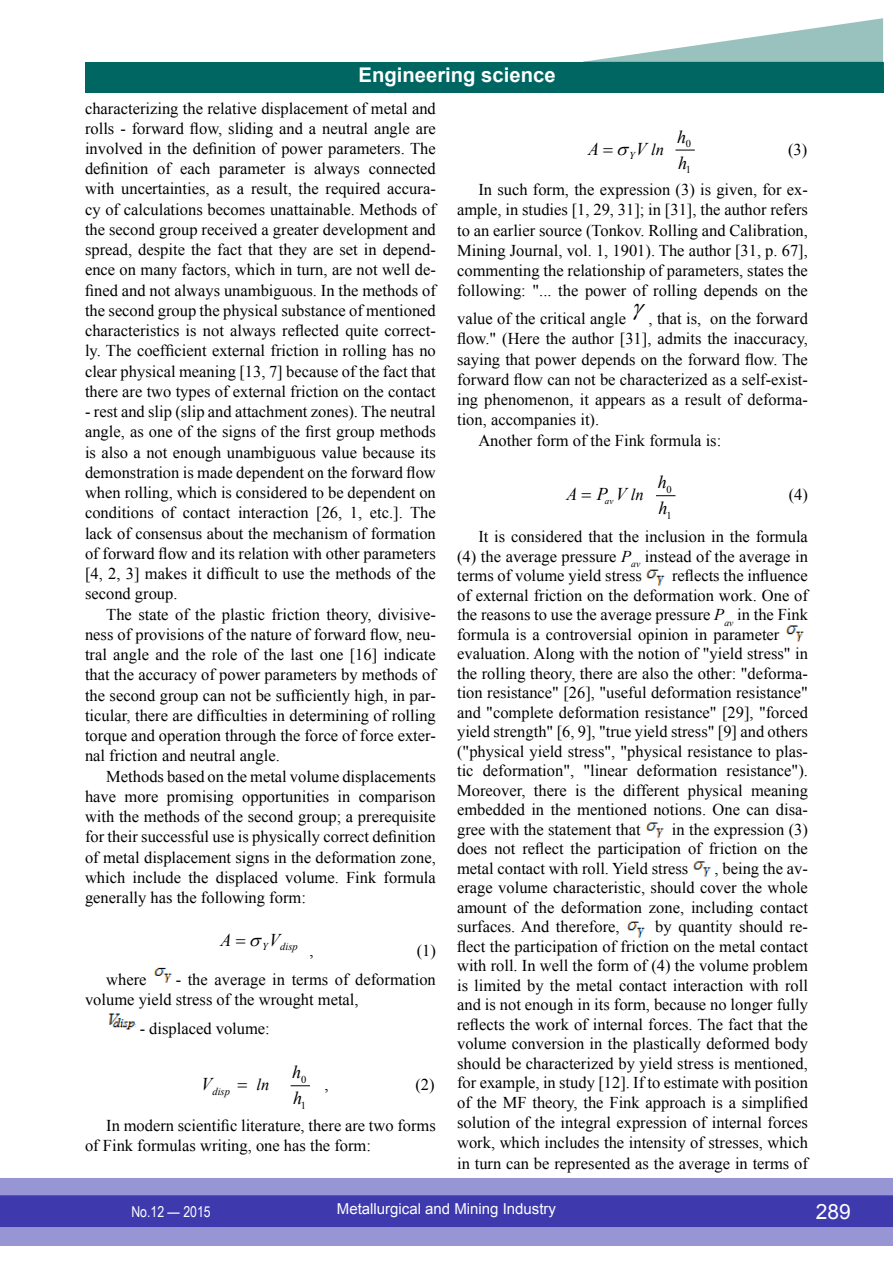
<style>
.page{position:relative;width:893px;height:1263px;background:#fff}
.page>*{position:absolute;margin:0;border:0;box-sizing:border-box;transform-origin:0 0}
.t1{font:21px "Arial";color:#fff}
.t2{font:700 20.25px "Arial";color:#fff}
.t3{font:italic 18px "Times New Roman";color:#000}
.t4{font:18px "Times New Roman";color:#000}
.t5{font:16.5px/20.2px "Times New Roman";color:#000;text-align:justify}
.t6{font:italic 16.5px "Times New Roman";color:#000}
.t7{font:15px "Arial";color:#fff}
.t8{font:15px "Arial Narrow";color:#fff}
.t9{font:italic 10.5px "Times New Roman";color:#000}
.t10{font:10.5px "Times New Roman";color:#000}
.t11{font:italic 9px "Times New Roman";color:#000}
.s1{font-style:normal;font-size:16.5px}
.s2{font-style:normal}
.s3{font-style:italic}
</style>
<div class="page">
<div style="left:0;top:1178px;width:893px;height:68px;background:#9795d3"></div>
<div style="left:0;top:1195px;width:893px;height:32px;background:#3e3aae;border:2px solid #3e3aae"></div>
<div style="left:85px;top:62px;width:798px;height:30px;background:#006661"></div>
<svg style="left:583px;top:18px;width:300px;height:44px"></svg>
<img style="left:154px;top:967px;width:18px;height:16px">
<img style="left:108px;top:1013px;width:28px;height:17px">
<svg style="left:291px;top:1085px;width:19px;height:1px"></svg>
<svg style="left:676px;top:150px;width:18px;height:1px"></svg>
<svg style="left:656px;top:495px;width:19px;height:1px"></svg>
<img style="left:646px;top:569px;width:19px;height:17px">
<img style="left:786px;top:626px;width:18px;height:16px">
<img style="left:646px;top:822px;width:18px;height:16px">
<img style="left:693px;top:861px;width:18px;height:16px">
<img style="left:627px;top:921px;width:18px;height:17px">
<p class="t2" style="left:359px;top:61px;width:198px">Engineering science</p>
<p class="t5" style="left:85px;top:98px;width:352px">characterizing the relative displacement of metal and rolls - forward flow, sliding and a neutral angle are involved in the definition of power parameters. The definition of each parameter is always connected with uncertainties, as a result, the required accura&shy;cy of calculations becomes unattainable. Methods of the second group received a greater development and spread, despite the fact that they are set in depend&shy;ence on many factors, which in turn, are not well de&shy;fined and not always unambiguous. In the methods of the second group the physical substance of mentioned characteristics is not always reflected quite correct&shy;ly. The coefficient external friction in rolling has no clear physical meaning [13, 7] because of the fact that there are two types of external friction on the contact</p>
<p class="t5" style="left:85px;top:401px;width:352px">- rest and slip (slip and attachment zones). The neutral angle, as one of the signs of the first group methods is also a not enough unambiguous value because its demonstration is made dependent on the forward flow when rolling, which is considered to be dependent on conditions of contact interaction [26, 1, etc.]. The lack of consensus about the mechanism of formation of forward flow and its relation with other parameters [4, 2, 3] makes it difficult to use the methods of the second group.</p>
<p class="t5" style="left:85px;top:604px;width:352px;text-indent:21px">The state of the plastic friction theory, divisive&shy;ness of provisions of the nature of forward flow, neu&shy;tral angle and the role of the last one [16] indicate that the accuracy of power parameters by methods of the second group can not be sufficiently high, in par&shy;ticular, there are difficulties in determining of rolling torque and operation through the force of force exter&shy;nal friction and neutral angle.</p>
<p class="t5" style="left:85px;top:766px;width:352px;text-indent:21px">Methods based on the metal volume displacements have more promising opportunities in comparison with the methods of the second group; a prerequisite for their successful use is physically correct definition of metal displacement signs in the deformation zone, which include the displaced volume. Fink formula generally has the following form:</p>
<p class="t3" style="left:221px;top:927px;width:12px">A</p>
<p class="t9" style="left:262px;top:939px;width:53px">Y<sup>V</sup>disp <span class="s1">,</span></p>
<p class="t5" style="left:417px;top:940px;width:21px">(1)</p>
<p class="t5" style="left:106px;top:969px;width:42px">where</p>
<p class="t3" style="left:677px;top:124px;width:10px">h</p>
<p class="t10" style="left:686px;top:137px;width:7px">0</p>
<p class="t4" style="left:651px;top:136px;width:12px">ln</p>
<p class="t3" style="left:588px;top:136px;width:12px">A</p>
<p class="t9" style="left:629px;top:148px;width:19px">Y<sup>V</sup></p>
<p class="t5" style="left:788px;top:139px;width:21px">(3)</p>
<p class="t5" style="left:457px;top:179px;width:352px;text-indent:21px">In such form, the expression (3) is given, for ex&shy;ample, in studies [1, 29, 31]; in [31], the author refers to an earlier source (Tonkov. Rolling and Calibration, Mining Journal, vol. 1, 1901). The author [31, p. 67], commenting the relationship of parameters, states the following: "... the power of rolling depends on the</p>
<p class="t5" style="left:457px;top:308px;width:170px">value of the critical angle</p>
<p class="t5" style="left:648px;top:308px;width:161px">, that is, on the forward</p>
<p class="t5" style="left:457px;top:329px;width:352px">flow." (Here the author [31], admits the inaccuracy,</p>
<p class="t5" style="left:457px;top:349px;width:352px">saying that power depends on the forward flow. The</p>
<p class="t5" style="left:457px;top:369px;width:352px">forward flow can not be characterized as a self-exist-</p>
<p class="t5" style="left:457px;top:389px;width:352px">ing phenomenon, it appears as a result of deforma-</p>
<p class="t5" style="left:457px;top:410px;width:144px">tion, accompanies it).</p>
<p class="t5" style="left:478px;top:430px;width:244px">Another form of the Fink formula is:</p>
<p class="t6" style="left:651px;top:138px;width:14px">ln</p>
<p class="t3" style="left:678px;top:150px;width:10px">h</p>
<p class="t10" style="left:686px;top:163px;width:7px">1</p>
<p class="t3" style="left:658px;top:470px;width:10px">h</p>
<p class="t10" style="left:666px;top:482px;width:7px">0</p>
<p class="t3" style="left:566px;top:482px;width:77px">A P<sub>av</sub> V <span class="s2">ln</span></p>
<p class="t6" style="left:631px;top:483px;width:14px">ln</p>
<p class="t5" style="left:789px;top:484px;width:21px">(4)</p>
<p class="t5" style="left:457px;top:527px;width:352px;line-height:19.5px;text-indent:21px">It is considered that the inclusion in the formula (4) the average pressure <span class="s3">P</span><sub>av</sub> instead of the average in terms of volume yield stress</p>
<p class="t11" style="left:605px;top:495px;width:10px">av</p>
<p class="t3" style="left:659px;top:496px;width:10px">h</p>
<p class="t10" style="left:666px;top:508px;width:7px">1</p>
<p class="t5" style="left:457px;top:566px;width:352px;line-height:19.5px;text-align:left;text-indent:215px">reflects the influence of external friction on the deformation work. One of the reasons to use the average pressure <span class="s3">P</span><sub>av</sub> in the Fink formula is a controversial opinion in parameter evaluation. Along with the notion of "yield stress" in the rolling theory, there are also the other: "deforma&shy;tion resistance" [26], "useful deformation resistance" and "complete deformation resistance" [29], "forced yield strength" [6, 9], "true yield stress" [9] and others ("physical yield stress", "physical resistance to plas&shy;tic deformation", "linear deformation resistance").<br>Moreover, there is the different physical meaning embedded in the mentioned notions. One can disa&shy;gree with the statement that</p>
<p class="t5" style="left:457px;top:819px;width:352px;line-height:19.5px;text-indent:215px">in the expression (3) does not reflect the participation of friction on the metal contact with roll. Yield stress</p>
<p class="t5" style="left:457px;top:858px;width:352px;line-height:19.5px;text-indent:257px">, being the av&shy;erage volume characteristic, should cover the whole amount of the deformation zone, including contact surfaces. And therefore,</p>
<p class="t5" style="left:457px;top:917px;width:352px;line-height:19.6px;text-indent:198px">by quantity should re&shy;flect the participation of friction on the metal contact with roll. In well the form of (4) the volume problem is limited by the metal contact interaction with roll and is not enough in its form, because no longer fully reflects the work of internal forces. The fact that the volume conversion in the plastically deformed body should be characterized by yield stress is mentioned, for example, in study [12]. If to estimate with position of the MF theory, the Fink approach is a simplified solution of the integral expression of internal forces work, which includes the intensity of stresses, which in turn can be represented as the average in terms of</p>
<p class="t5" style="left:85px;top:969px;width:352px;text-indent:91px">- the average in terms of deformation volume yield stress of the wrought metal,</p>
<p class="t5" style="left:140px;top:1018px;width:132px">- displaced volume:</p>
<p class="t3" style="left:292px;top:1060px;width:10px">h</p>
<p class="t10" style="left:301px;top:1072px;width:7px">0</p>
<p class="t4" style="left:266px;top:1072px;width:12px">ln</p>
<p class="t9" style="left:201px;top:1084px;width:62px"><sup>V</sup>disp <sup>V</sup></p>
<p class="t5" style="left:325px;top:1074px;width:6px">,</p>
<p class="t5" style="left:415px;top:1074px;width:21px">(2)</p>
<p class="t5" style="left:85px;top:1115px;width:352px;text-indent:21px">In modern scientific literature, there are two forms of Fink formulas writing, one has the form:</p>
<p class="t6" style="left:257px;top:1073px;width:14px">ln</p>
<p class="t3" style="left:293px;top:1086px;width:10px">h</p>
<p class="t10" style="left:301px;top:1098px;width:7px">1</p>
<p class="t8" style="left:131px;top:1200px;width:81px">No.12 — 2015</p>
<p class="t7" style="left:337px;top:1199px;width:221px">Metallurgical and Mining Industry</p>
<p class="t1" style="left:816px;top:1197px;width:37px">289</p>
</div>
